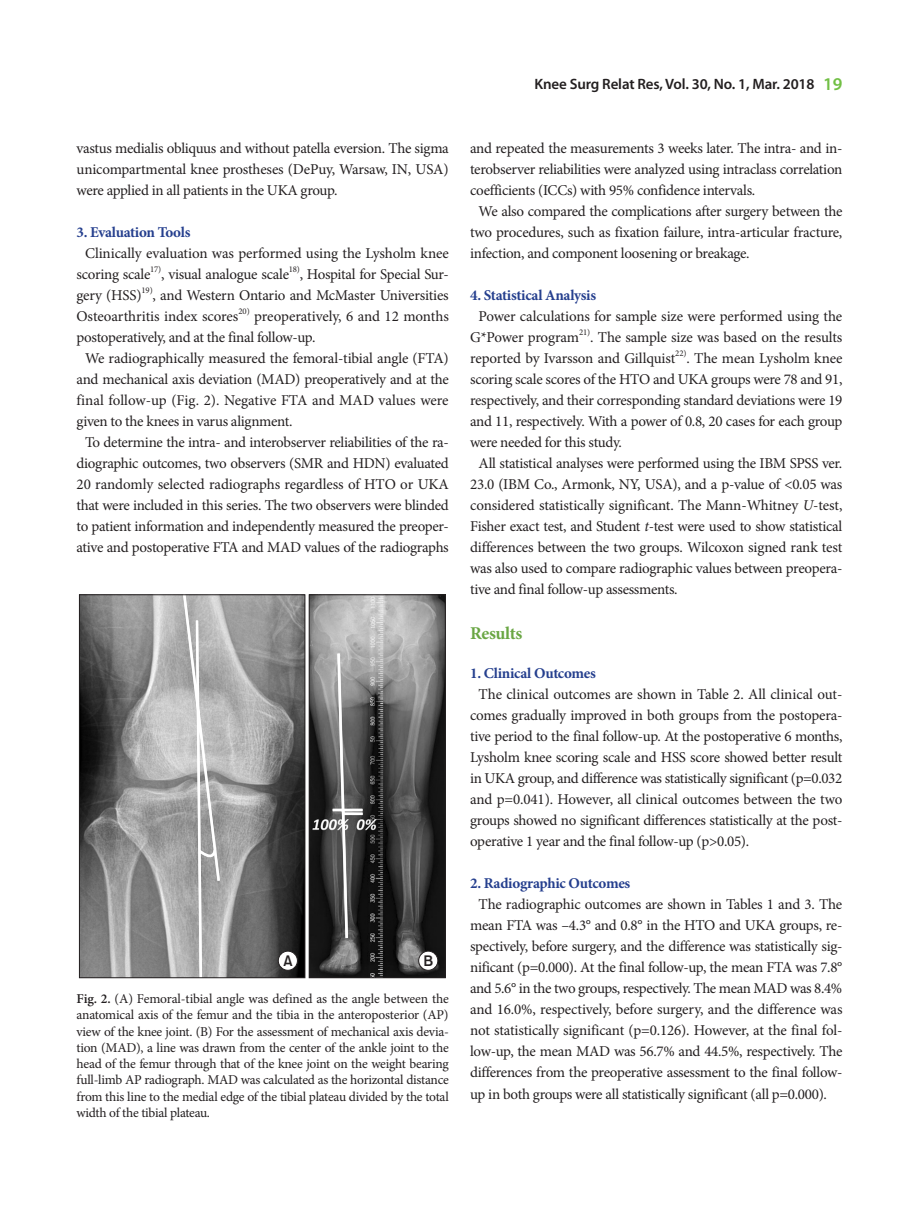
<style>
.page{position:relative;width:919px;height:1217px;background:#fff}
.page>*{position:absolute;margin:0;border:0;box-sizing:border-box;transform-origin:0 0}
.t1{font:700 18px "Minion Pro";letter-spacing:-.02em;color:#69a643}
.t2{font:15px/21px "Minion Pro";letter-spacing:-.02em;color:#231f20}
.t3{font:700 15px "Minion Pro";letter-spacing:-.02em;color:#253f8e}
.t4{font:15px "Minion Pro";color:#231f20}
.t5{font:600 15px "Myriad Pro";letter-spacing:-.01em;color:#231f20}
.t6{font:15px "Gothic 725 BT Bold A";color:#231f20}
.t7{font:13.5px/16.2px "Minion Pro";letter-spacing:-.02em;color:#231f20;text-align:justify}
.t8{font:8.7px "Minion Pro";letter-spacing:-.01em;color:#231f20}
.s1{font-weight:600}
.s2{font-size:18px;color:#71bf44}
.s3{font-style:italic}
</style>
<div class="page">
<img style="left:311px;top:596px;width:132px;height:379px">
<img style="left:81px;top:596px;width:222px;height:379px">
<div style="left:309px;top:594px;width:136px;height:383px;border:1px solid #231f20"></div>
<div style="left:278px;top:950px;width:19px;height:20px;background:#fff;border-radius:50%"></div>
<div style="left:278px;top:950px;width:20px;height:20px;border:1px solid #231f20;border-radius:50%"></div>
<div style="left:418px;top:950px;width:20px;height:20px;background:#fff;border-radius:50%"></div>
<div style="left:418px;top:950px;width:20px;height:20px;border:1px solid #231f20;border-radius:50%"></div>
<svg style="left:181px;top:596px;width:40px;height:383px;background:#b5b4b4"></svg>
<div style="left:79px;top:594px;width:226px;height:383px;border:1px solid #231f20"></div>
<svg style="left:330px;top:651px;width:35px;height:289px;background:#6d6d6d"></svg>
<p class="t2" style="left:77px;top:137px;width:374px;text-align:justify">vastus medialis obliquus and without patella eversion. The sigma unicompartmental knee prostheses (DePuy, Warsaw, IN, USA) were applied in all patients in the UKA group.</p>
<p class="t3" style="left:77px;top:221px;width:115px">3. Evaluation Tools</p>
<p class="t2" style="left:77px;top:242px;width:373px;text-indent:9px">Clinically evaluation was performed using the Lysholm knee scoring scale</p>
<p class="t8" style="left:150px;top:263px;width:13px">17)</p>
<p class="t2" style="left:161px;top:263px;width:129px">, visual analogue scale</p>
<p class="t8" style="left:289px;top:263px;width:13px">18)</p>
<p class="t2" style="left:299px;top:263px;width:151px">, Hospital for Special Sur-</p>
<p class="t2" style="left:77px;top:284px;width:67px">gery (HSS)</p>
<p class="t8" style="left:141px;top:284px;width:13px">19)</p>
<p class="t2" style="left:77px;top:284px;width:373px;text-indent:76px">, and Western Ontario and McMaster Universities<br>Osteoarthritis index scores</p>
<p class="t8" style="left:238px;top:305px;width:13px">20)</p>
<p class="t2" style="left:254px;top:305px;width:196px">preoperatively, 6 and 12 months</p>
<p class="t2" style="left:77px;top:326px;width:240px">postoperatively, and at the final follow-up.</p>
<p class="t2" style="left:85px;top:347px;width:365px">We radiographically measured the femoral-tibial angle (FTA)</p>
<p class="t2" style="left:77px;top:368px;width:374px">and mechanical axis deviation (MAD) preoperatively and at the</p>
<p class="t4" style="left:77px;top:390px;width:373px">final follow-up (Fig. 2). Negative FTA and MAD values were</p>
<p class="t2" style="left:77px;top:410px;width:217px">given to the knees in varus alignment.</p>
<p class="t2" style="left:85px;top:431px;width:365px">To determine the intra- and interobserver reliabilities of the ra-</p>
<p class="t2" style="left:77px;top:452px;width:374px">diographic outcomes, two observers (SMR and HDN) evaluated</p>
<p class="t2" style="left:77px;top:473px;width:374px">20 randomly selected radiographs regardless of HTO or UKA</p>
<p class="t2" style="left:77px;top:494px;width:374px">that were included in this series. The two observers were blinded</p>
<p class="t2" style="left:77px;top:515px;width:374px">to patient information and independently measured the preoper-</p>
<p class="t2" style="left:77px;top:536px;width:374px">ative and postoperative FTA and MAD values of the radiographs</p>
<p class="t6" style="left:283px;top:951px;width:11px">A</p>
<p class="t6" style="left:423px;top:951px;width:11px">B</p>
<p class="t7" style="left:77px;top:990px;width:374px"><span class="s1">Fig. 2.</span> (A) Femoral-tibial angle was defined as the angle between the anatomical axis of the femur and the tibia in the anteroposterior (AP) view of the knee joint. (B) For the assessment of mechanical axis devia&shy;tion (MAD), a line was drawn from the center of the ankle joint to the head of the femur through that of the knee joint on the weight bearing full-limb AP radiograph. MAD was calculated as the horizontal distance from this line to the medial edge of the tibial plateau divided by the total width of the tibial plateau.</p>
<p class="t5" style="left:534px;top:74px;width:309px">Knee Surg Relat Res, Vol. 30, No. 1, Mar. 2018 <span class="s2">19</span></p>
<p class="t2" style="left:470px;top:137px;width:374px">and repeated the measurements 3 weeks later. The intra- and in-</p>
<p class="t2" style="left:470px;top:158px;width:374px">terobserver reliabilities were analyzed using intraclass correlation</p>
<p class="t2" style="left:470px;top:179px;width:287px">coefficients (ICCs) with 95% confidence intervals.</p>
<p class="t2" style="left:478px;top:200px;width:365px">We also compared the complications after surgery between the</p>
<p class="t2" style="left:470px;top:221px;width:373px">two procedures, such as fixation failure, intra-articular fracture,</p>
<p class="t2" style="left:470px;top:242px;width:281px">infection, and component loosening or breakage.</p>
<p class="t3" style="left:470px;top:284px;width:127px">4. Statistical Analysis</p>
<p class="t2" style="left:470px;top:305px;width:373px;text-indent:9px">Power calculations for sample size were performed using the<br>G*Power program</p>
<p class="t8" style="left:579px;top:326px;width:13px">21)</p>
<p class="t2" style="left:470px;top:326px;width:374px;text-indent:120px">. The sample size was based on the results reported by Ivarsson and Gillquist</p>
<p class="t8" style="left:675px;top:347px;width:13px">22)</p>
<p class="t2" style="left:686px;top:347px;width:157px">. The mean Lysholm knee</p>
<p class="t2" style="left:470px;top:368px;width:374px">scoring scale scores of the HTO and UKA groups were 78 and 91,</p>
<p class="t2" style="left:470px;top:389px;width:374px">respectively, and their corresponding standard deviations were 19</p>
<p class="t2" style="left:470px;top:410px;width:374px">and 11, respectively. With a power of 0.8, 20 cases for each group</p>
<p class="t2" style="left:470px;top:431px;width:153px">were needed for this study.</p>
<p class="t2" style="left:478px;top:452px;width:365px">All statistical analyses were performed using the IBM SPSS ver.</p>
<p class="t2" style="left:470px;top:473px;width:374px">23.0 (IBM Co., Armonk, NY, USA), and a p-value of &lt;0.05 was</p>
<p class="t2" style="left:470px;top:494px;width:374px">considered statistically significant. The Mann-Whitney <span class="s3">U</span>-test,</p>
<p class="t2" style="left:470px;top:515px;width:374px">Fisher exact test, and Student <span class="s3">t</span>-test were used to show statistical</p>
<p class="t2" style="left:470px;top:536px;width:373px">differences between the two groups. Wilcoxon signed rank test</p>
<p class="t2" style="left:470px;top:557px;width:374px">was also used to compare radiographic values between preopera-</p>
<p class="t2" style="left:470px;top:578px;width:209px">tive and final follow-up assessments.</p>
<p class="t1" style="left:470px;top:620px;width:54px">Results</p>
<p class="t3" style="left:470px;top:662px;width:127px">1. Clinical Outcomes</p>
<p class="t2" style="left:470px;top:683px;width:374px;text-align:justify;text-indent:9px">The clinical outcomes are shown in Table 2. All clinical out&shy;comes gradually improved in both groups from the postopera&shy;tive period to the final follow-up. At the postoperative 6 months, Lysholm knee scoring scale and HSS score showed better result in UKA group, and difference was statistically significant (p=0.032 and p=0.041). However, all clinical outcomes between the two groups showed no significant differences statistically at the post&shy;operative 1 year and the final follow-up (p&gt;0.05).</p>
<p class="t3" style="left:470px;top:872px;width:162px">2. Radiographic Outcomes</p>
<p class="t2" style="left:470px;top:893px;width:374px;text-align:justify;text-indent:9px">The radiographic outcomes are shown in Tables 1 and 3. The mean FTA was –4.3° and 0.8° in the HTO and UKA groups, re&shy;spectively, before surgery, and the difference was statistically sig&shy;nificant (p=0.000). At the final follow-up, the mean FTA was 7.8° and 5.6° in the two groups, respectively. The mean MAD was 8.4% and 16.0%, respectively, before surgery, and the difference was not statistically significant (p=0.126). However, at the final fol&shy;low-up, the mean MAD was 56.7% and 44.5%, respectively. The differences from the preoperative assessment to the final follow&shy;up in both groups were all statistically significant (all p=0.000).</p>
</div>
